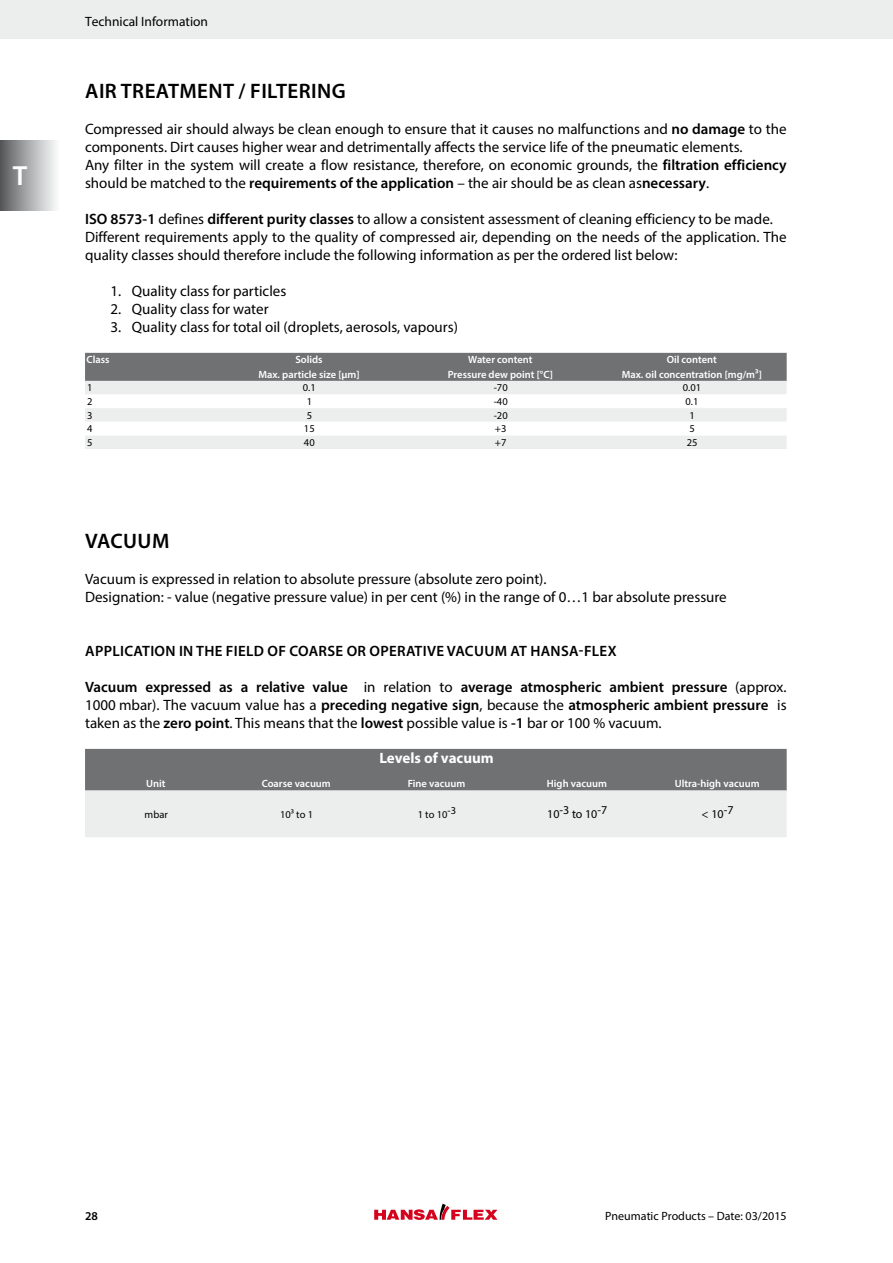
<style>
.page{position:relative;width:893px;height:1263px;background:#fff}
.page>*{position:absolute;margin:0;border:0;box-sizing:border-box;transform-origin:0 0}
.t1{font:600 27.75px "Myriad Pro";color:#fff}
.t2{font:600 21px "Myriad Pro";letter-spacing:.02em;color:#000}
.t3{font:15px/18px "Myriad Pro";color:#000}
.t4{font:600 15px/18px "Myriad Pro";color:#000;text-align:justify}
.t5{font:600 15px "Myriad Pro";letter-spacing:.02em;color:#000}
.t6{font:700 15px "Myriad Pro";color:#fff}
.t7{font:13.5px "Myriad Pro";color:#000}
.t8{font:12px "Myriad Pro";color:#000}
.t9{font:600 12px "Myriad Pro";color:#000}
.t10{font:600 10.5px "Myriad Pro";color:#fff}
.t11{font:10.5px "Myriad Pro";color:#000}
.s1{font-weight:600}
.s2{font-weight:400}
</style>
<div class="page">
<div style="left:0;top:140px;width:60px;height:70px;background:linear-gradient(to right,#595a5c,#feffff)"></div>
<div style="left:85px;top:353px;width:702px;height:28px;background:#707172"></div>
<div style="left:85px;top:381px;width:702px;height:68px;background:#eceded"></div>
<svg style="left:85px;top:394px;width:702px;height:41px"></svg>
<svg style="left:85px;top:749px;width:702px;height:88px;background:#b1b2b3"></svg>
<div style="left:0;top:0;width:893px;height:38px;background:#eceded"></div>
<svg style="left:374px;top:1204px;width:123px;height:16px"></svg>
<h1 class="t1" style="left:13px;top:158px;width:16px">T</h1>
<p class="t7" style="left:85px;top:13px;width:125px">Technical Information</p>
<h2 class="t2" style="left:85px;top:77px;width:262px">AIR TREATMENT / FILTERING</h2>
<p class="t3" style="left:85px;top:120px;width:703px">Compressed air should always be clean enough to ensure that it causes no malfunctions and <span class="s1">no damage</span> to the components. Dirt causes higher wear and detrimentally affects the service life of the pneumatic elements.<br>Any filter in the system will create a flow resistance, therefore, on economic grounds, the <span class="s1">filtration efficiency </span>should be matched to the <span class="s1">requirements of the application</span> – the air should be as clean as<span class="s1">necessary</span>.</p>
<p class="t3" style="left:85px;top:210px;width:703px"><span class="s1">ISO 8573-1</span> defines <span class="s1">different purity classes</span> to allow a consistent assessment of cleaning efficiency to be made.<br>Different requirements apply to the quality of compressed air, depending on the needs of the application. The quality classes should therefore include the following information as per the ordered list below:</p>
<p class="t3" style="left:111px;top:282px;width:177px">1. Quality class for particles</p>
<p class="t3" style="left:111px;top:300px;width:160px">2. Quality class for water</p>
<p class="t3" style="left:111px;top:318px;width:349px">3. Quality class for total oil (droplets, aerosols, vapours)</p>
<p class="t10" style="left:87px;top:353px;width:24px">Class</p>
<p class="t10" style="left:295px;top:353px;width:29px">Solids</p>
<p class="t10" style="left:468px;top:353px;width:66px">Water content</p>
<p class="t10" style="left:667px;top:353px;width:52px">Oil content</p>
<p class="t10" style="left:258px;top:367px;width:103px">Max. particle size [µm]</p>
<p class="t10" style="left:448px;top:367px;width:107px">Pressure dew point [°C]</p>
<p class="t10" style="left:622px;top:367px;width:142px">Max. oil concentration [mg/m³]</p>
<p class="t11" style="left:87px;top:381px;width:7px">1</p>
<p class="t11" style="left:303px;top:381px;width:14px">0.1</p>
<p class="t11" style="left:494px;top:381px;width:15px">-70</p>
<p class="t11" style="left:683px;top:381px;width:20px">0.01</p>
<p class="t11" style="left:87px;top:395px;width:7px">2</p>
<p class="t11" style="left:307px;top:395px;width:7px">1</p>
<p class="t11" style="left:494px;top:395px;width:15px">-40</p>
<p class="t11" style="left:686px;top:395px;width:14px">0.1</p>
<p class="t11" style="left:87px;top:409px;width:7px">3</p>
<p class="t11" style="left:307px;top:409px;width:7px">5</p>
<p class="t11" style="left:494px;top:409px;width:15px">-20</p>
<p class="t11" style="left:689px;top:409px;width:7px">1</p>
<p class="t11" style="left:87px;top:422px;width:7px">4</p>
<p class="t11" style="left:304px;top:422px;width:12px">15</p>
<p class="t11" style="left:495px;top:422px;width:13px">+3</p>
<p class="t11" style="left:689px;top:422px;width:7px">5</p>
<p class="t11" style="left:87px;top:436px;width:7px">5</p>
<p class="t11" style="left:304px;top:436px;width:12px">40</p>
<p class="t11" style="left:495px;top:436px;width:13px">+7</p>
<p class="t11" style="left:687px;top:436px;width:12px">25</p>
<h2 class="t2" style="left:85px;top:527px;width:86px">VACUUM</h2>
<p class="t3" style="left:85px;top:570px;width:643px">Vacuum is expressed in relation to absolute pressure (absolute zero point).<br>Designation: - value (negative pressure value) in per cent (%) in the range of 0…1 bar absolute pressure</p>
<p class="t5" style="left:85px;top:641px;width:533px">APPLICATION IN THE FIELD OF COARSE OR OPERATIVE VACUUM AT HANSA-FLEX</p>
<p class="t4" style="left:85px;top:677px;width:703px">Vacuum expressed as a relative value <span class="s2">in relation to</span> average atmospheric ambient pressure <span class="s2">(approx.<br>1000 mbar). The vacuum value has a</span> preceding negative sign<span class="s2">, because the</span> atmospheric ambient pressure <span class="s2">is taken as the</span> zero point<span class="s2">. This means that the</span> lowest <span class="s2">possible value is</span> -1 <span class="s2">bar or 100 % vacuum.</span></p>
<p class="t6" style="left:379px;top:748px;width:116px">Levels of vacuum</p>
<p class="t10" style="left:146px;top:777px;width:21px">Unit</p>
<p class="t10" style="left:262px;top:777px;width:71px">Coarse vacuum</p>
<p class="t10" style="left:408px;top:777px;width:59px">Fine vacuum</p>
<p class="t10" style="left:547px;top:777px;width:62px">High vacuum</p>
<p class="t10" style="left:675px;top:777px;width:86px">Ultra-high vacuum</p>
<p class="t11" style="left:145px;top:808px;width:25px">mbar</p>
<p class="t11" style="left:280px;top:808px;width:34px">10³ to 1</p>
<p class="t11" style="left:418px;top:808px;width:40px">1 to 10-3</p>
<p class="t8" style="left:547px;top:807px;width:61px">10-3 to 10-7</p>
<p class="t8" style="left:702px;top:807px;width:33px">&lt; 10-7</p>
<p class="t9" style="left:85px;top:1209px;width:14px">28</p>
<p class="t8" style="left:605px;top:1208px;width:183px">Pneumatic Products – Date: 03/2015</p>
</div>
